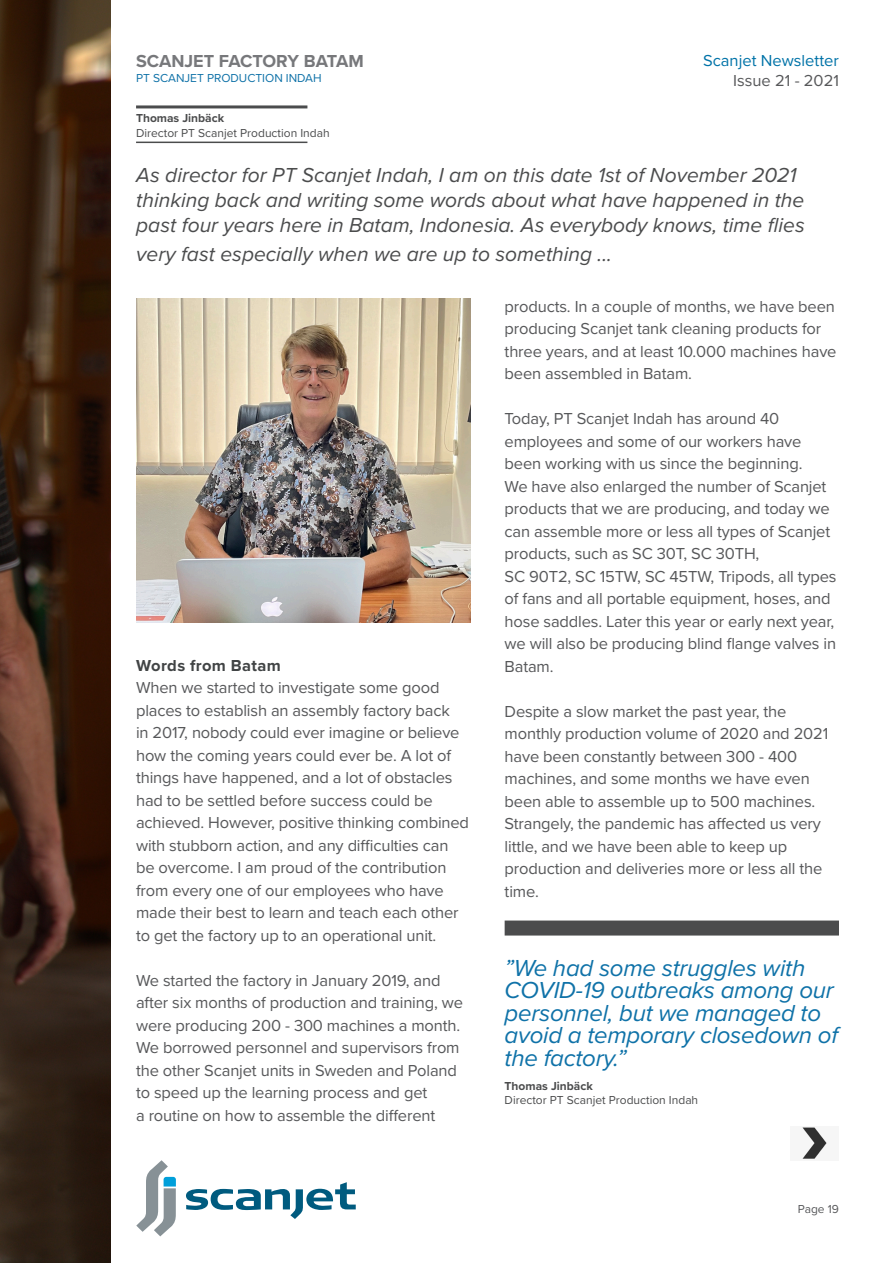
<style>
.page{position:relative;width:893px;height:1263px;background:#fff}
.page>*{position:absolute;margin:0;border:0;box-sizing:border-box;transform-origin:0 0}
.t1{font:italic 24px/22.5px "Proxima Nova";letter-spacing:-.01em;color:#0f72a8}
.t2{font:italic 21px/25.2px "Proxima Nova";color:#4b4c4d}
.t3{font:700 18px "Proxima Nova";color:#77787b}
.t4{font:16.5px/22.5px "Proxima Nova";letter-spacing:-.01em;color:#57585a}
.t5{font:16.5px "Proxima Nova";color:#0073a8}
.t6{font:700 16.5px "Proxima Nova";letter-spacing:.02em;color:#414445}
.t7{font:12px "Proxima Nova";color:#4b4c4d}
.t8{font:700 12px "Proxima Nova";color:#4b4c4d}
.t9{font:12px "Proxima Nova";color:#0f72a8}
.t10{font:12px "Proxima Nova";color:#57585a}
</style>
<div class="page">
<img style="left:0;top:0;width:111px;height:1263px">
<img style="left:802px;top:1127px;width:25px;height:32px">
<hr style="left:136px;top:105px;width:171px;height:3px;background:#4b4c4d">
<hr style="left:136px;top:142px;width:171px;height:1px;background:#4b4c4d">
<img style="left:136px;top:299px;width:335px;height:324px">
<div style="left:505px;top:920px;width:334px;height:15px;background:#4b4c4d"></div>
<svg style="left:136px;top:1160px;width:40px;height:76px"></svg>
<svg style="left:186px;top:1182px;width:170px;height:37px"></svg>
<p class="t3" style="left:136px;top:48px;width:229px">SCANJET FACTORY BATAM</p>
<p class="t9" style="left:136px;top:69px;width:187px">PT SCANJET PRODUCTION INDAH</p>
<p class="t8" style="left:136px;top:109px;width:90px">Thomas Jinbäck</p>
<p class="t7" style="left:136px;top:124px;width:195px">Director PT Scanjet Production Indah</p>
<p class="t5" style="left:703px;top:48px;width:137px">Scanjet Newsletter</p>
<p class="t4" style="left:733px;top:68px;width:107px">Issue 21 - 2021</p>
<p class="t2" style="left:136px;top:161px;width:670px">As director for PT Scanjet Indah, I am on this date 1st of November 2021 thinking back and writing some words about what have happened in the past four years here in Batam, Indonesia. As everybody knows, time flies</p>
<p class="t2" style="left:136px;top:241px;width:477px">very fast especially when we are up to something ...</p>
<p class="t6" style="left:136px;top:653px;width:146px">Words from Batam</p>
<p class="t4" style="left:136px;top:676px;width:334px">When we started to investigate some good places to establish an assembly factory back<br>in 2017, nobody could ever imagine or believe how the coming years could ever be. A lot of things have happened, and a lot of obstacles had to be settled before success could be achieved. However, positive thinking combined with stubborn action, and any difficulties can be overcome. I am proud of the contribution from every one of our employees who have made their best to learn and teach each other to get the factory up to an operational unit.</p>
<p class="t4" style="left:136px;top:968px;width:328px">We started the factory in January 2019, and after six months of production and training, we were producing 200 - 300 machines a month.<br>We borrowed personnel and supervisors from the other Scanjet units in Sweden and Poland to speed up the learning process and get<br>a routine on how to assemble the different</p>
<p class="t4" style="left:505px;top:294px;width:333px">products. In a couple of months, we have been producing Scanjet tank cleaning products for three years, and at least 10.000 machines have been assembled in Batam.</p>
<p class="t4" style="left:505px;top:407px;width:327px">Today, PT Scanjet Indah has around 40 employees and some of our workers have been working with us since the beginning.<br>We have also enlarged the number of Scanjet products that we are producing, and today we can assemble more or less all types of Scanjet products, such as SC 30T, SC 30TH,</p>
<p class="t4" style="left:505px;top:564px;width:333px">SC 90T2, SC 15TW, SC 45TW, Tripods, all types of fans and all portable equipment, hoses, and hose saddles. Later this year or early next year, we will also be producing blind flange valves in Batam.</p>
<p class="t4" style="left:505px;top:699px;width:325px">Despite a slow market the past year, the monthly production volume of 2020 and 2021 have been constantly between 300 - 400 machines, and some months we have even been able to assemble up to 500 machines.<br>Strangely, the pandemic has affected us very little, and we have been able to keep up production and deliveries more or less all the time.</p>
<p class="t1" style="left:505px;top:955px;width:335px">”We had some struggles with<br>COVID-19 outbreaks among our personnel, but we managed to avoid a temporary closedown of the factory.”</p>
<p class="t8" style="left:505px;top:1077px;width:90px">Thomas Jinbäck</p>
<p class="t7" style="left:505px;top:1091px;width:195px">Director PT Scanjet Production Indah</p>
<p class="t10" style="left:798px;top:1200px;width:43px">Page 19</p>
</div>
